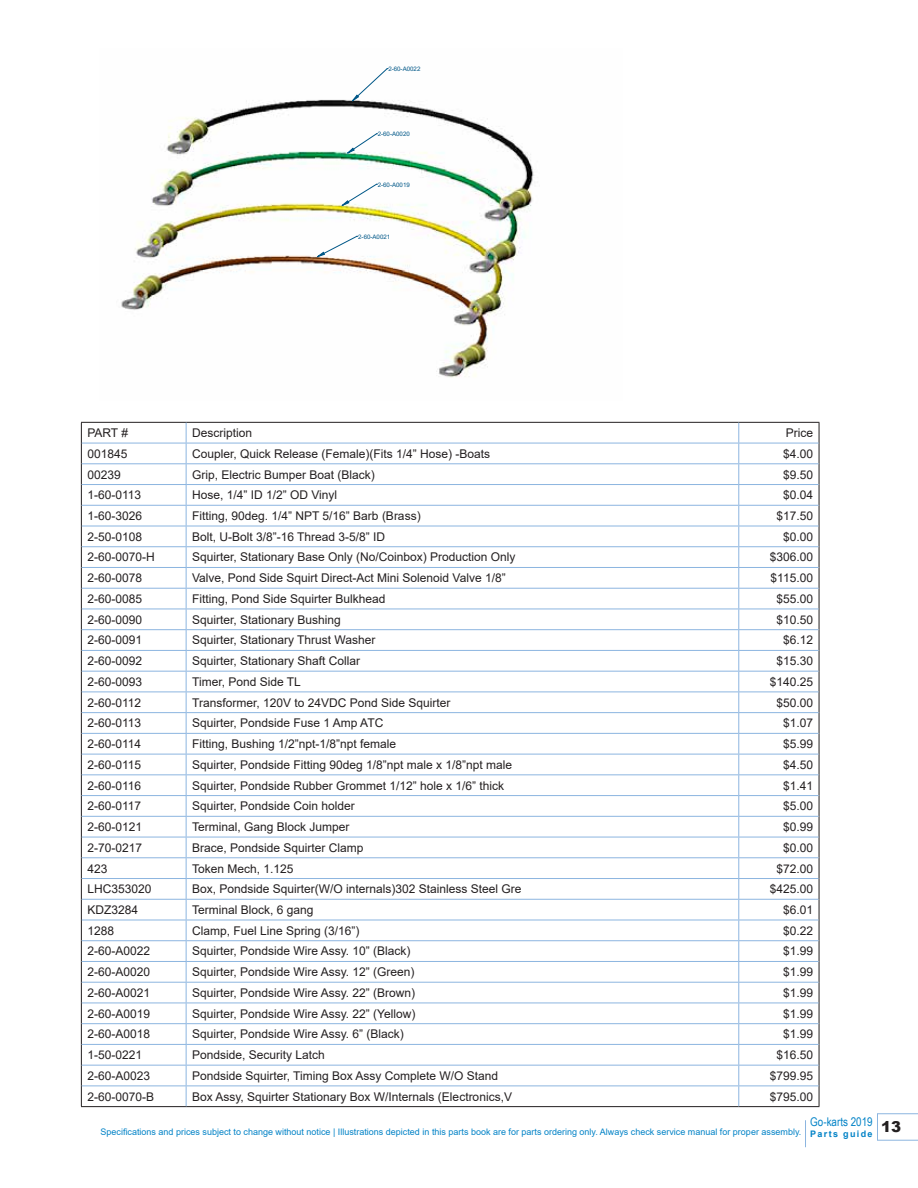
<style>
.page{position:relative;width:918px;height:1188px;background:#fff}
.page>*{position:absolute;margin:0;border:0;box-sizing:border-box;transform-origin:0 0}
.t1{font:900 15px "Arial";color:#231f20}
.t2{font:12px "Arial";color:#231f20}
.t3{font:12px "Arial Narrow";color:#0383c7}
.t4{font:9px "Arial";color:#0383c7}
.t5{font:6.15px "Arial";color:#005787}
.s1{font-weight:700}
</style>
<div class="page">
<svg style="left:877px;top:1113px;width:41px;height:28px"></svg>
<svg style="left:805px;top:1120px;width:1px;height:27px"></svg>
<hr style="left:81px;top:422px;width:105px;height:1px;background:#231f20">
<hr style="left:186px;top:422px;width:553px;height:1px;background:#231f20">
<hr style="left:739px;top:422px;width:80px;height:1px;background:#231f20">
<hr style="left:81px;top:1106px;width:105px;height:1px;background:#231f20">
<hr style="left:186px;top:1106px;width:553px;height:1px;background:#231f20">
<hr style="left:739px;top:1106px;width:80px;height:1px;background:#231f20">
<svg style="left:81px;top:423px;width:739px;height:683px"></svg>
<img style="left:121px;top:68px;width:413px;height:310px">
<svg style="left:317px;top:68px;width:71px;height:189px"></svg>
<p class="t5" style="left:388px;top:65px;width:34px">2-60-A0022</p>
<p class="t5" style="left:378px;top:130px;width:34px">2-60-A0020</p>
<p class="t5" style="left:378px;top:180px;width:34px">2-60-A0019</p>
<p class="t5" style="left:358px;top:232px;width:34px">2-60-A0021</p>
<p class="t2" style="left:87px;top:425px;width:42px">PART #</p>
<p class="t2" style="left:192px;top:425px;width:62px">Description</p>
<p class="t2" style="left:786px;top:425px;width:29px">Price</p>
<p class="t2" style="left:87px;top:445px;width:42px">001845</p>
<p class="t2" style="left:192px;top:445px;width:300px">Coupler, Quick Release (Female)(Fits 1/4” Hose) -Boats</p>
<p class="t2" style="left:783px;top:445px;width:32px">$4.00</p>
<p class="t2" style="left:87px;top:466px;width:35px">00239</p>
<p class="t2" style="left:192px;top:466px;width:184px">Grip, Electric Bumper Boat (Black)</p>
<p class="t2" style="left:783px;top:466px;width:32px">$9.50</p>
<p class="t2" style="left:87px;top:487px;width:55px">1-60-0113</p>
<p class="t2" style="left:192px;top:487px;width:147px">Hose, 1/4” ID 1/2” OD Vinyl</p>
<p class="t2" style="left:783px;top:487px;width:32px">$0.04</p>
<p class="t2" style="left:87px;top:508px;width:56px">1-60-3026</p>
<p class="t2" style="left:192px;top:508px;width:230px">Fitting, 90deg. 1/4” NPT 5/16” Barb (Brass)</p>
<p class="t2" style="left:776px;top:508px;width:38px">$17.50</p>
<p class="t2" style="left:87px;top:528px;width:56px">2-50-0108</p>
<p class="t2" style="left:192px;top:528px;width:195px">Bolt, U-Bolt 3/8”-16 Thread 3-5/8” ID</p>
<p class="t2" style="left:783px;top:528px;width:32px">$0.00</p>
<p class="t2" style="left:87px;top:549px;width:69px">2-60-0070-H</p>
<p class="t2" style="left:192px;top:549px;width:325px">Squirter, Stationary Base Only (No/Coinbox) Production Only</p>
<p class="t2" style="left:770px;top:549px;width:45px">$306.00</p>
<p class="t2" style="left:87px;top:570px;width:56px">2-60-0078</p>
<p class="t2" style="left:192px;top:570px;width:315px">Valve, Pond Side Squirt Direct-Act Mini Solenoid Valve 1/8”</p>
<p class="t2" style="left:771px;top:570px;width:44px">$115.00</p>
<p class="t2" style="left:87px;top:590px;width:56px">2-60-0085</p>
<p class="t2" style="left:192px;top:590px;width:195px">Fitting, Pond Side Squirter Bulkhead</p>
<p class="t2" style="left:776px;top:590px;width:38px">$55.00</p>
<p class="t2" style="left:87px;top:611px;width:56px">2-60-0090</p>
<p class="t2" style="left:192px;top:611px;width:150px">Squirter, Stationary Bushing</p>
<p class="t2" style="left:776px;top:611px;width:38px">$10.50</p>
<p class="t2" style="left:87px;top:632px;width:56px">2-60-0091</p>
<p class="t2" style="left:192px;top:632px;width:185px">Squirter, Stationary Thrust Washer</p>
<p class="t2" style="left:783px;top:632px;width:32px">$6.12</p>
<p class="t2" style="left:87px;top:653px;width:56px">2-60-0092</p>
<p class="t2" style="left:192px;top:653px;width:170px">Squirter, Stationary Shaft Collar</p>
<p class="t2" style="left:776px;top:653px;width:38px">$15.30</p>
<p class="t2" style="left:87px;top:673px;width:56px">2-60-0093</p>
<p class="t2" style="left:192px;top:673px;width:110px">Timer, Pond Side TL</p>
<p class="t2" style="left:770px;top:673px;width:45px">$140.25</p>
<p class="t2" style="left:87px;top:694px;width:55px">2-60-0112</p>
<p class="t2" style="left:192px;top:694px;width:260px">Transformer, 120V to 24VDC Pond Side Squirter</p>
<p class="t2" style="left:776px;top:694px;width:38px">$50.00</p>
<p class="t2" style="left:87px;top:715px;width:55px">2-60-0113</p>
<p class="t2" style="left:192px;top:715px;width:193px">Squirter, Pondside Fuse 1 Amp ATC</p>
<p class="t2" style="left:783px;top:715px;width:32px">$1.07</p>
<p class="t2" style="left:87px;top:736px;width:55px">2-60-0114</p>
<p class="t2" style="left:192px;top:736px;width:206px">Fitting, Bushing 1/2”npt-1/8”npt female</p>
<p class="t2" style="left:783px;top:736px;width:32px">$5.99</p>
<p class="t2" style="left:87px;top:756px;width:55px">2-60-0115</p>
<p class="t2" style="left:192px;top:756px;width:322px">Squirter, Pondside Fitting 90deg 1/8”npt male x 1/8”npt male</p>
<p class="t2" style="left:783px;top:756px;width:32px">$4.50</p>
<p class="t2" style="left:87px;top:777px;width:55px">2-60-0116</p>
<p class="t2" style="left:192px;top:777px;width:314px">Squirter, Pondside Rubber Grommet 1/12” hole x 1/6” thick</p>
<p class="t2" style="left:783px;top:777px;width:32px">$1.41</p>
<p class="t2" style="left:87px;top:798px;width:55px">2-60-0117</p>
<p class="t2" style="left:192px;top:798px;width:164px">Squirter, Pondside Coin holder</p>
<p class="t2" style="left:783px;top:798px;width:32px">$5.00</p>
<p class="t2" style="left:87px;top:819px;width:56px">2-60-0121</p>
<p class="t2" style="left:192px;top:819px;width:159px">Terminal, Gang Block Jumper</p>
<p class="t2" style="left:783px;top:819px;width:32px">$0.99</p>
<p class="t2" style="left:87px;top:839px;width:56px">2-70-0217</p>
<p class="t2" style="left:192px;top:839px;width:173px">Brace, Pondside Squirter Clamp</p>
<p class="t2" style="left:783px;top:839px;width:32px">$0.00</p>
<p class="t2" style="left:87px;top:860px;width:22px">423</p>
<p class="t2" style="left:192px;top:860px;width:103px">Token Mech, 1.125</p>
<p class="t2" style="left:776px;top:860px;width:38px">$72.00</p>
<p class="t2" style="left:87px;top:881px;width:66px">LHC353020</p>
<p class="t2" style="left:192px;top:881px;width:331px">Box, Pondside Squirter(W/O internals)302 Stainless Steel Gre</p>
<p class="t2" style="left:770px;top:881px;width:45px">$425.00</p>
<p class="t2" style="left:87px;top:902px;width:52px">KDZ3284</p>
<p class="t2" style="left:192px;top:902px;width:123px">Terminal Block, 6 gang</p>
<p class="t2" style="left:783px;top:902px;width:32px">$6.01</p>
<p class="t2" style="left:87px;top:922px;width:28px">1288</p>
<p class="t2" style="left:192px;top:922px;width:169px">Clamp, Fuel Line Spring (3/16”)</p>
<p class="t2" style="left:783px;top:922px;width:32px">$0.22</p>
<p class="t2" style="left:87px;top:943px;width:64px">2-60-A0022</p>
<p class="t2" style="left:192px;top:943px;width:220px">Squirter, Pondside Wire Assy. 10” (Black)</p>
<p class="t2" style="left:783px;top:943px;width:32px">$1.99</p>
<p class="t2" style="left:87px;top:964px;width:64px">2-60-A0020</p>
<p class="t2" style="left:192px;top:964px;width:224px">Squirter, Pondside Wire Assy. 12” (Green)</p>
<p class="t2" style="left:783px;top:964px;width:32px">$1.99</p>
<p class="t2" style="left:87px;top:984px;width:64px">2-60-A0021</p>
<p class="t2" style="left:192px;top:984px;width:225px">Squirter, Pondside Wire Assy. 22” (Brown)</p>
<p class="t2" style="left:783px;top:984px;width:32px">$1.99</p>
<p class="t2" style="left:87px;top:1005px;width:64px">2-60-A0019</p>
<p class="t2" style="left:192px;top:1005px;width:225px">Squirter, Pondside Wire Assy. 22” (Yellow)</p>
<p class="t2" style="left:783px;top:1005px;width:32px">$1.99</p>
<p class="t2" style="left:87px;top:1026px;width:64px">2-60-A0018</p>
<p class="t2" style="left:192px;top:1026px;width:213px">Squirter, Pondside Wire Assy. 6” (Black)</p>
<p class="t2" style="left:783px;top:1026px;width:32px">$1.99</p>
<p class="t2" style="left:87px;top:1047px;width:56px">1-50-0221</p>
<p class="t2" style="left:192px;top:1047px;width:134px">Pondside, Security Latch</p>
<p class="t2" style="left:776px;top:1047px;width:38px">$16.50</p>
<p class="t2" style="left:87px;top:1067px;width:64px">2-60-A0023</p>
<p class="t2" style="left:192px;top:1067px;width:308px">Pondside Squirter, Timing Box Assy Complete W/O Stand</p>
<p class="t2" style="left:770px;top:1067px;width:45px">$799.95</p>
<p class="t2" style="left:87px;top:1088px;width:68px">2-60-0070-B</p>
<p class="t2" style="left:192px;top:1088px;width:321px">Box Assy, Squirter Stationary Box W/Internals (Electronics,V</p>
<p class="t2" style="left:770px;top:1088px;width:45px">$795.00</p>
<p class="t3" style="left:810px;top:1113px;width:64px">Go-karts 2019</p>
<p class="t4" style="left:101px;top:1125px;width:774px">Specifications and prices subject to change without notice | Illustrations depicted in this parts book are for parts ordering only. Always check service manual for proper assembly. <span class="s1">Parts guide</span></p>
<p class="t1" style="left:881px;top:1116px;width:22px">13</p>
</div>
